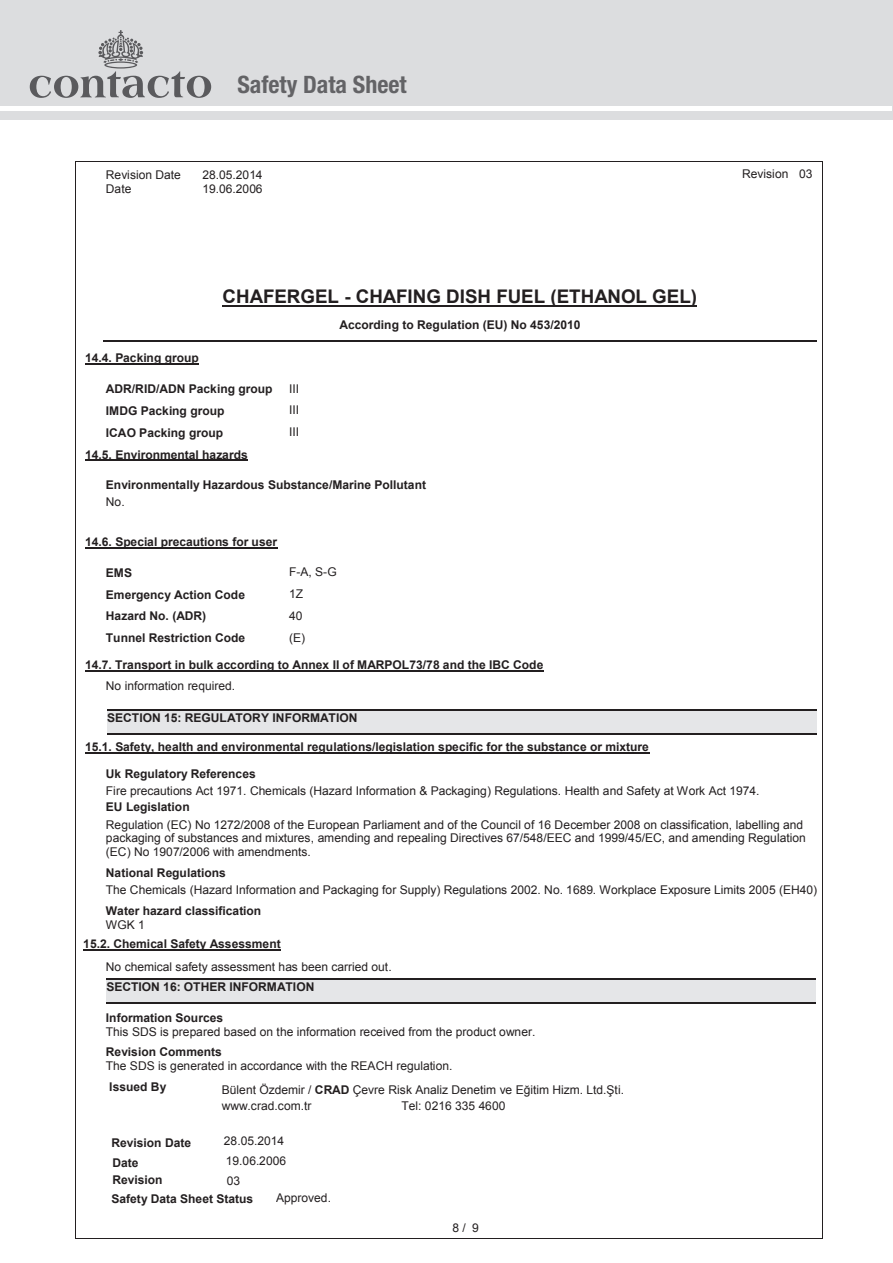
<style>
.page{position:relative;width:893px;height:1263px;background:#fff}
.page>*{position:absolute;margin:0;border:0;box-sizing:border-box;transform-origin:0 0}
.t1{font:700 condensed 24px "Helvetica Neue LT Std";color:#636366}
.t2{font:700 18.75px "Arial";letter-spacing:-.005em;color:#231f20}
.t3{font:12px/13.6px "Arial";letter-spacing:.005em;color:#231f20}
.t4{font:700 12px "Arial";color:#231f20}
.t5{font:12px/15.9px "Arial";color:#231f20}
.s1{font-weight:700}
.s2{font-style:inherit}
</style>
<div class="page">
<div style="left:0;top:0;width:893px;height:119px;background:#dcdddf"></div>
<div style="left:1px;top:106px;width:891px;height:5px;background:#fff"></div>
<svg style="left:30px;top:30px;width:181px;height:68px"></svg>
<hr style="left:223px;top:305px;width:474px;height:2px;background:#231f20">
<hr style="left:103px;top:340px;width:714px;height:2px;background:#231f20">
<hr style="left:85px;top:363px;width:114px;height:2px;background:#231f20">
<hr style="left:85px;top:460px;width:163px;height:1px;background:#231f20">
<hr style="left:85px;top:547px;width:192px;height:2px;background:#231f20">
<hr style="left:85px;top:670px;width:459px;height:1px;background:#231f20">
<div style="left:107px;top:711px;width:710px;height:23px;background:#e5e6e8"></div>
<hr style="left:107px;top:709px;width:710px;height:2px;background:#231f20">
<hr style="left:107px;top:734px;width:710px;height:1px;background:#231f20">
<hr style="left:85px;top:752px;width:564px;height:2px;background:#231f20">
<hr style="left:83px;top:949px;width:198px;height:1px;background:#231f20">
<div style="left:106px;top:980px;width:710px;height:23px;background:#e5e6e8"></div>
<hr style="left:106px;top:978px;width:710px;height:2px;background:#231f20">
<hr style="left:106px;top:1003px;width:710px;height:1px;background:#231f20">
<hr style="left:75px;top:161px;width:747px;height:1px;background:#231f20">
<hr style="left:75px;top:162px;width:1px;height:1076px;background:#231f20">
<hr style="left:822px;top:162px;width:1px;height:1076px;background:#231f20">
<hr style="left:75px;top:1238px;width:747px;height:1px;background:#231f20">
<h1 class="t1" style="left:237px;top:70px;width:171px">Safety Data Sheet</h1>
<p class="t3" style="left:106px;top:169px;width:77px">Revision Date</p>
<p class="t3" style="left:202px;top:169px;width:62px">28.05.2014</p>
<p class="t3" style="left:106px;top:182px;width:27px">Date</p>
<p class="t3" style="left:202px;top:182px;width:62px">19.06.2006</p>
<h2 class="t2" style="left:223px;top:284px;width:476px">CHAFERGEL - CHAFING DISH FUEL (ETHANOL GEL)</h2>
<p class="t4" style="left:340px;top:317px;width:242px">According to Regulation (EU) No 453/2010</p>
<p class="t3" style="left:742px;top:167px;width:72px">Revision 03</p>
<p class="t4" style="left:85px;top:350px;width:115px">14.4. Packing group</p>
<p class="t4" style="left:106px;top:381px;width:168px">ADR/RID/ADN Packing group</p>
<p class="t3" style="left:289px;top:382px;width:12px">III</p>
<p class="t4" style="left:106px;top:403px;width:120px">IMDG Packing group</p>
<p class="t3" style="left:289px;top:403px;width:12px">III</p>
<p class="t4" style="left:106px;top:424px;width:119px">ICAO Packing group</p>
<p class="t3" style="left:289px;top:425px;width:12px">III</p>
<p class="t4" style="left:85px;top:446px;width:164px">14.5. Environmental hazards</p>
<p class="t4" style="left:106px;top:477px;width:322px">Environmentally Hazardous Substance/Marine Pollutant</p>
<p class="t3" style="left:106px;top:495px;width:20px">No.</p>
<p class="t4" style="left:85px;top:534px;width:194px">14.6. Special precautions for user</p>
<p class="t4" style="left:106px;top:565px;width:28px">EMS</p>
<p class="t3" style="left:289px;top:565px;width:49px">F-A, S-G</p>
<p class="t4" style="left:106px;top:586px;width:141px">Emergency Action Code</p>
<p class="t3" style="left:289px;top:587px;width:16px">1Z</p>
<p class="t4" style="left:106px;top:608px;width:102px">Hazard No. (ADR)</p>
<p class="t3" style="left:289px;top:609px;width:15px">40</p>
<p class="t4" style="left:106px;top:630px;width:141px">Tunnel Restriction Code</p>
<p class="t3" style="left:289px;top:631px;width:18px">(E)</p>
<p class="t4" style="left:85px;top:657px;width:460px">14.7. Transport in bulk according to Annex II of MARPOL73/78 and the IBC Code</p>
<p class="t3" style="left:106px;top:679px;width:131px">No information required.</p>
<p class="t4" style="left:107px;top:710px;width:252px">SECTION 15: REGULATORY INFORMATION</p>
<p class="t4" style="left:85px;top:739px;width:565px">15.1. Safety, health and environmental regulations/legislation specific for the substance or mixture</p>
<p class="t4" style="left:106px;top:766px;width:151px">Uk Regulatory References</p>
<p class="t3" style="left:106px;top:784px;width:655px">Fire precautions Act 1971. Chemicals (Hazard Information &amp; Packaging) Regulations. Health and Safety at Work Act 1974.</p>
<p class="t4" style="left:106px;top:799px;width:85px">EU Legislation</p>
<p class="t3" style="left:106px;top:818px;width:701px">Regulation (EC) No 1272/2008 of the European Parliament and of the Council of 16 December 2008 on classification, labelling and packaging of substances and mixtures, amending and repealing Directives 67/548/EEC and 1999/45/EC, and amending Regulation (EC) No 1907/2006 with amendments.</p>
<p class="t4" style="left:106px;top:865px;width:121px">National Regulations</p>
<p class="t3" style="left:106px;top:883px;width:713px">The Chemicals (Hazard Information and Packaging for Supply) Regulations 2002. No. 1689. Workplace Exposure Limits 2005 (EH40)</p>
<p class="t4" style="left:106px;top:903px;width:157px">Water hazard classification</p>
<p class="t3" style="left:106px;top:918px;width:41px">WGK 1</p>
<p class="t4" style="left:83px;top:935px;width:199px">15.2. Chemical Safety Assessment</p>
<p class="t3" style="left:106px;top:959px;width:287px">No chemical safety assessment has been carried out.</p>
<p class="t4" style="left:106px;top:979px;width:209px">SECTION 16: OTHER INFORMATION</p>
<p class="t4" style="left:106px;top:1009px;width:119px">Information Sources</p>
<p class="t3" style="left:106px;top:1025px;width:431px">This SDS is prepared based on the information received from the product owner.</p>
<p class="t4" style="left:106px;top:1044px;width:117px">Revision Comments</p>
<p class="t3" style="left:106px;top:1059px;width:348px">The SDS is generated in accordance with the REACH regulation.</p>
<p class="t4" style="left:109px;top:1078px;width:59px">Issued By</p>
<p class="t5" style="left:222px;top:1082px;width:404px">Bülent Özdemir / <span class="s1">CRAD</span> Çevre Risk Analiz Denetim ve Eğitim Hizm. Ltd.Şti. <span class="s2">www.crad.com.tr</span></p>
<p class="t3" style="left:402px;top:1099px;width:105px">Tel: 0216 335 4600</p>
<p class="t4" style="left:111px;top:1134px;width:81px">Revision Date</p>
<p class="t3" style="left:224px;top:1134px;width:62px">28.05.2014</p>
<p class="t4" style="left:112px;top:1155px;width:28px">Date</p>
<p class="t3" style="left:226px;top:1154px;width:62px">19.06.2006</p>
<p class="t4" style="left:112px;top:1172px;width:52px">Revision</p>
<p class="t3" style="left:227px;top:1174px;width:15px">03</p>
<p class="t4" style="left:111px;top:1191px;width:143px">Safety Data Sheet Status</p>
<p class="t3" style="left:276px;top:1191px;width:56px">Approved.</p>
<p class="t3" style="left:453px;top:1221px;width:28px">8/ 9</p>
</div>
